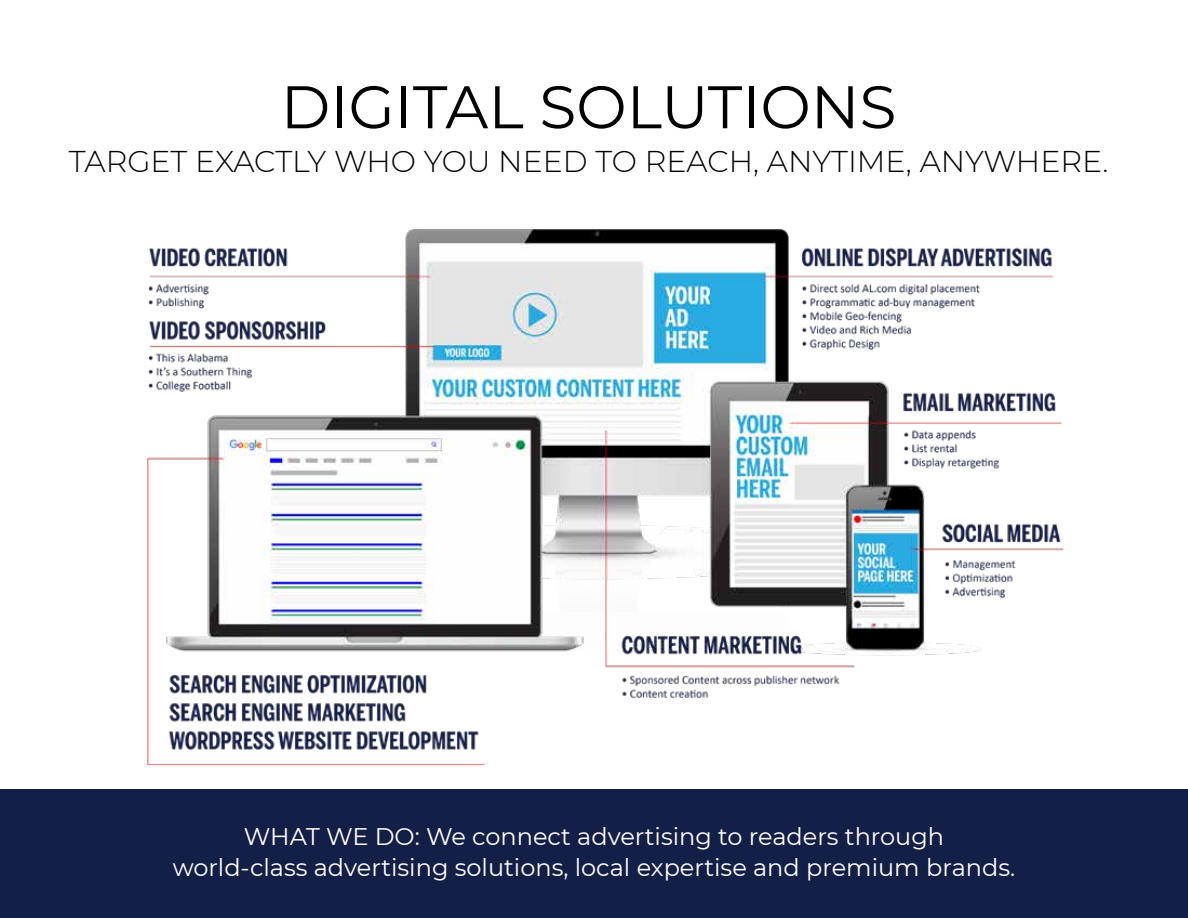
<style>
.page{position:relative;width:1188px;height:918px;background:#fff}
.page>*{position:absolute;margin:0;border:0;box-sizing:border-box;transform-origin:0 0}
.t1{font:60px "Montserrat";color:#000}
.t2{font:300 30px "Montserrat";color:#000}
.t3{font:24px/31.5px "Montserrat";color:#fff;text-align:center}
</style>
<div class="page">
<img style="left:147px;top:229px;width:917px;height:537px">
<div style="left:0;top:789px;width:1188px;height:129px;background:#141f48"></div>
<h1 class="t1" style="left:281px;top:66px;width:617px">DIGITAL SOLUTIONS</h1>
<p class="t2" style="left:69px;top:141px;width:1041px">TARGET EXACTLY WHO YOU NEED TO REACH, ANYTIME, ANYWHERE.</p>
<p class="t3" style="left:173px;top:820px;width:844px">WHAT WE DO: We connect advertising to readers through<br>world-class advertising solutions, local expertise and premium brands.</p>
</div>
